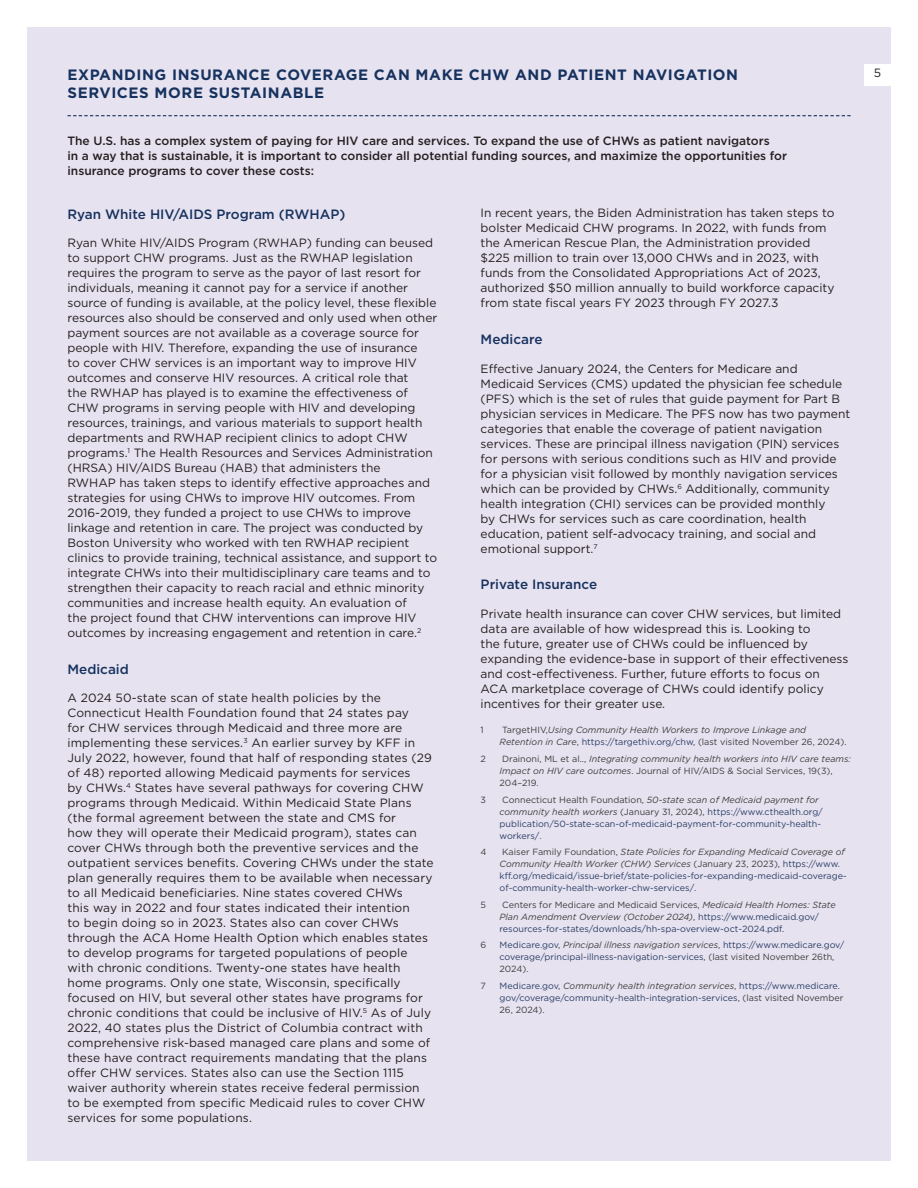
<style>
.page{position:relative;width:918px;height:1188px;background:#fff}
.page>*{position:absolute;margin:0;border:0;box-sizing:border-box;transform-origin:0 0}
.t1{font:700 15px "Gotham";letter-spacing:.04em;color:#16325f}
.t2{font:500 13.5px "Gotham";color:#16325f}
.t3{font:12px/15px "Gotham";color:#231f20}
.t4{font:500 12px/15px "Gotham";color:#231f20}
.t5{font:9px/12px "Gotham";color:#293f68}
.t6{font:italic 9px/12px "Gotham";color:#3e3e3f}
.t7{font:9px "Gotham";color:#3e3e3f}
.s1{font-style:normal}
.s2{font-style:normal;color:#293f68}
.s3{color:#3e3e3f}
.s4{font-style:italic;color:#3e3e3f}
</style>
<div class="page">
<div style="left:27px;top:27px;width:864px;height:1134px;background:#e7e2ef"></div>
<svg style="left:68px;top:115px;width:783px;height:1px"></svg>
<div style="left:864px;top:64px;width:27px;height:21px;background:#fff"></div>
<h2 class="t1" style="left:68px;top:65px;width:672px">EXPANDING INSURANCE COVERAGE CAN MAKE CHW AND PATIENT NAVIGATION</h2>
<p class="t3" style="left:874px;top:65px;width:9px">5</p>
<h2 class="t1" style="left:68px;top:83px;width:258px">SERVICES MORE SUSTAINABLE</h2>
<p class="t4" style="left:68px;top:133px;width:721px">The U.S. has a complex system of paying for HIV care and services. To expand the use of CHWs as patient navigators<br>in a way that is sustainable, it is important to consider all potential funding sources, and maximize the opportunities for insurance programs to cover these costs:</p>
<h3 class="t2" style="left:68px;top:205px;width:279px">Ryan White HIV/AIDS Program (RWHAP)</h3>
<p class="t3" style="left:67px;top:235px;width:371px">Ryan White HIV/AIDS Program (RWHAP) funding can beused to support CHW programs. Just as the RWHAP legislation requires the program to serve as the payor of last resort for individuals, meaning it cannot pay for a service if another source of funding is available, at the policy level, these flexible resources also should be conserved and only used when other payment sources are not available as a coverage source for people with HIV. Therefore, expanding the use of insurance<br>to cover CHW services is an important way to improve HIV outcomes and conserve HIV resources. A critical role that<br>the RWHAP has played is to examine the effectiveness of CHW programs in serving people with HIV and developing resources, trainings, and various materials to support health departments and RWHAP recipient clinics to adopt CHW programs.<sup>1</sup> The Health Resources and Services Administration (HRSA) HIV/AIDS Bureau (HAB) that administers the<br>RWHAP has taken steps to identify effective approaches and strategies for using CHWs to improve HIV outcomes. From 2016-2019, they funded a project to use CHWs to improve linkage and retention in care. The project was conducted by Boston University who worked with ten RWHAP recipient clinics to provide training, technical assistance, and support to integrate CHWs into their multidisciplinary care teams and to strengthen their capacity to reach racial and ethnic minority communities and increase health equity. An evaluation of<br>the project found that CHW interventions can improve HIV outcomes by increasing engagement and retention in care.<sup>2</sup></p>
<h3 class="t2" style="left:68px;top:660px;width:63px">Medicaid</h3>
<p class="t3" style="left:67px;top:690px;width:368px">A 2024 50-state scan of state health policies by the Connecticut Health Foundation found that 24 states pay<br>for CHW services through Medicaid and three more are implementing these services.<sup>3</sup> An earlier survey by KFF in July 2022, however, found that half of responding states (29 of 48) reported allowing Medicaid payments for services<br>by CHWs.<sup>4</sup> States have several pathways for covering CHW programs through Medicaid. Within Medicaid State Plans (the formal agreement between the state and CMS for<br>how they will operate their Medicaid program), states can cover CHWs through both the preventive services and the outpatient services benefits. Covering CHWs under the state plan generally requires them to be available when necessary to all Medicaid beneficiaries. Nine states covered CHWs<br>this way in 2022 and four states indicated their intention<br>to begin doing so in 2023. States also can cover CHWs through the ACA Home Health Option which enables states to develop programs for targeted populations of people with chronic conditions. Twenty-one states have health home programs. Only one state, Wisconsin, specifically focused on HIV, but several other states have programs for chronic conditions that could be inclusive of HIV.<sup>5</sup> As of July 2022, 40 states plus the District of Columbia contract with comprehensive risk-based managed care plans and some of these have contract requirements mandating that the plans offer CHW services. States also can use the Section 1115 waiver authority wherein states receive federal permission to be exempted from specific Medicaid rules to cover CHW services for some populations.</p>
<p class="t3" style="left:481px;top:205px;width:355px">In recent years, the Biden Administration has taken steps to bolster Medicaid CHW programs. In 2022, with funds from the American Rescue Plan, the Administration provided $225 million to train over 13,000 CHWs and in 2023, with funds from the Consolidated Appropriations Act of 2023, authorized $50 million annually to build workforce capacity from state fiscal years FY 2023 through FY 2027.3</p>
<h3 class="t2" style="left:481px;top:330px;width:63px">Medicare</h3>
<p class="t3" style="left:481px;top:361px;width:371px">Effective January 2024, the Centers for Medicare and Medicaid Services (CMS) updated the physician fee schedule (PFS) which is the set of rules that guide payment for Part B physician services in Medicare. The PFS now has two payment categories that enable the coverage of patient navigation services. These are principal illness navigation (PIN) services for persons with serious conditions such as HIV and provide for a physician visit followed by monthly navigation services which can be provided by CHWs.<sup>6</sup> Additionally, community health integration (CHI) services can be provided monthly<br>by CHWs for services such as care coordination, health education, patient self-advocacy training, and social and emotional support.<sup>7</sup></p>
<h3 class="t2" style="left:481px;top:576px;width:118px">Private Insurance</h3>
<p class="t3" style="left:481px;top:606px;width:369px">Private health insurance can cover CHW services, but limited data are available of how widespread this is. Looking to<br>the future, greater use of CHWs could be influenced by expanding the evidence-base in support of their effectiveness and cost-effectiveness. Further, future efforts to focus on ACA marketplace coverage of CHWs could identify policy incentives for their greater use.</p>
<p class="t7" style="left:481px;top:724px;width:5px">1</p>
<p class="t6" style="left:500px;top:724px;width:349px"><span class="s1">TargetHIV,</span> Using Community Health Workers to Improve Linkage and<br>Retention in Care<span class="s1">,</span> <span class="s2">https://targethiv.org/chw</span><span class="s1">, (last visited November 26, 2024).</span></p>
<p class="t7" style="left:481px;top:753px;width:7px">2</p>
<p class="t6" style="left:500px;top:753px;width:353px;text-indent:3px"><span class="s1">Drainoni, ML et al..,</span> Integrating community health workers into HIV care teams:<br>Impact on HIV care outcomes<span class="s1">. Journal of HIV/AIDS &amp; Social Services, 19(3),<br>204–219.</span></p>
<p class="t7" style="left:481px;top:794px;width:7px">3</p>
<p class="t5" style="left:500px;top:793px;width:325px;text-indent:3px"><span class="s3">Connecticut Health Foundation,</span> <span class="s4">50-state scan of Medicaid payment for community health workers</span> <span class="s3">(January 31, 2024),</span> https://www.cthealth.org/ publication/50-state-scan-of-medicaid-payment-for-community-health&shy;workers/<span class="s3">.</span></p>
<p class="t7" style="left:481px;top:846px;width:8px">4</p>
<p class="t5" style="left:500px;top:846px;width:348px;text-indent:3px"><span class="s3">Kaiser Family Foundation,</span> <span class="s4">State Policies for Expanding Medicaid Coverage of Community Health Worker (CHW) Services</span> <span class="s3">(January 23, 2023),</span> https://www. kff.org/medicaid/issue-brief/state-policies-for-expanding-medicaid-coverage&shy;of-community-health-worker-chw-services/<span class="s3">.</span></p>
<p class="t7" style="left:481px;top:899px;width:7px">5</p>
<p class="t5" style="left:500px;top:898px;width:338px;text-indent:3px"><span class="s3">Centers for Medicare and Medicaid Services,</span> <span class="s4">Medicaid Health Homes: State<br>Plan Amendment Overview (October 2024)</span><span class="s3">,</span> https://www.medicaid.gov/ resources-for-states/downloads/hh-spa-overview-oct-2024.pdf<span class="s3">.</span></p>
<p class="t7" style="left:481px;top:939px;width:7px">6</p>
<p class="t5" style="left:500px;top:939px;width:346px">Medicare.gov<span class="s3">,</span> <span class="s4">Principal illness navigation services</span><span class="s3">,</span> https://www.medicare.gov/ coverage/principal-illness-navigation-services<span class="s3">, (last visited November 26th,<br>2024).</span></p>
<p class="t7" style="left:481px;top:980px;width:7px">7</p>
<p class="t5" style="left:500px;top:980px;width:345px">Medicare.gov<span class="s3">,</span> <span class="s4">Community health integration services</span><span class="s3">,</span> https://www.medicare. gov/coverage/community-health-integration-services<span class="s3">, (last visited November<br>26, 2024).</span></p>
</div>
